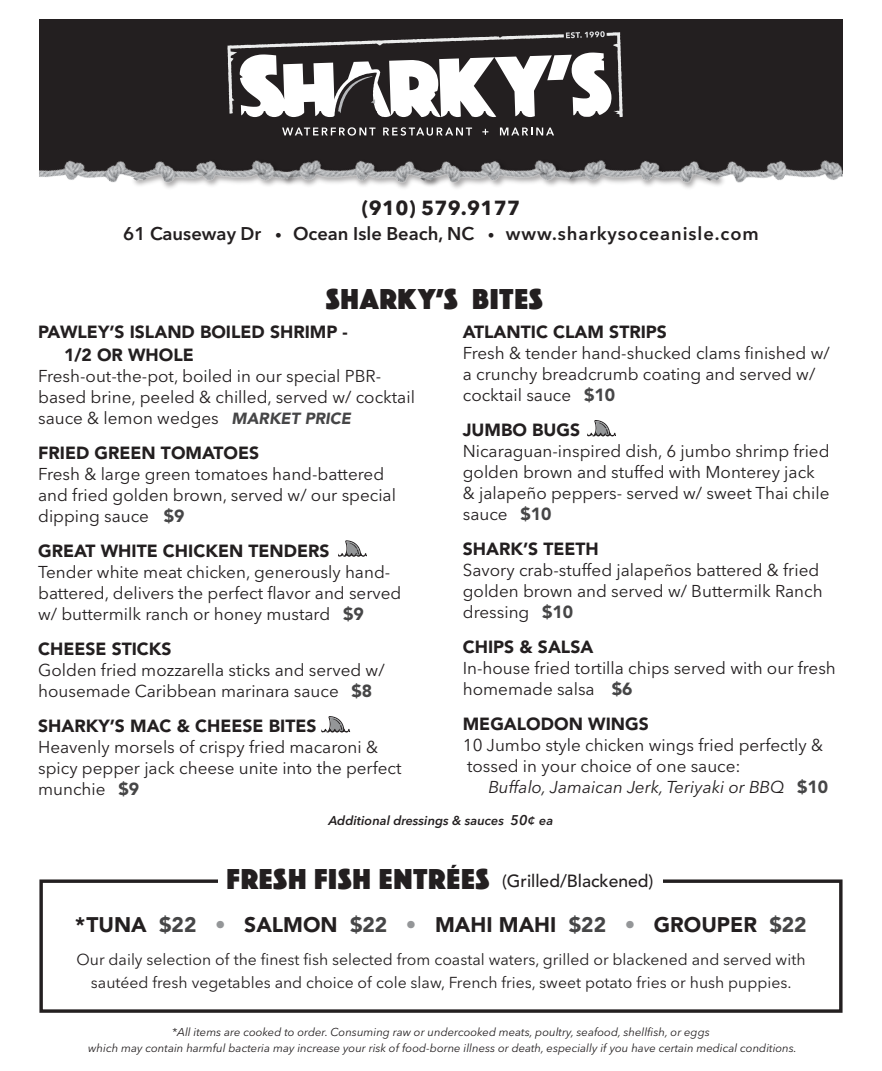
<style>
.page{position:relative;width:882px;height:1071px;background:#fff}
.page>*{position:absolute;margin:0;border:0;box-sizing:border-box;transform-origin:0 0}
.t1{font:29.75px "Phosphate Solid";letter-spacing:.03em;color:#231f20}
.t2{font:900 21px "Avenir";color:#231f20}
.t3{font:700 20.3px "Avenir Next LT Pro";letter-spacing:.01em;color:#231f20}
.t4{font:600 18.38px "Avenir Next LT Pro";color:#231f20}
.t5{font:900 17.5px/22.8px "Avenir";color:#231f20}
.t6{font:500 17.5px "Avenir LT Std";color:#231f20}
.t7{font:17.15px/21px "Avenir Next LT Pro";color:#231f20}
.t8{font:italic 17.15px "Avenir Next LT Pro";color:#231f20}
.t9{font:15.75px/22.8px "Avenir Next LT Pro";color:#231f20;text-align:center}
.t10{font:italic 600 12.78px "Avenir Next LT Pro";color:#231f20}
.t11{font:italic 11.38px/15.8px "Avenir Next LT Pro";color:#231f20;text-align:center}
.s1{font-size:13.47px}
.s2{font-family:"Avenir";font-weight:900;font-style:italic;font-size:16.1px;color:#464647}
.s3{font-family:"Avenir";font-weight:900;font-size:17.5px;color:#464647}
.s4{font-family:"Avenir";font-weight:900;font-style:normal;font-size:17.5px;color:#464647}
.s5{font-size:14px}
.s6{font-family:"Phosphate Solid";font-weight:400;font-size:29.75px}
.s7{color:#464647}
.s8{color:#949698}
</style>
<div class="page">
<div style="left:39px;top:19px;width:804px;height:154px;background:#231f20"></div>
<svg style="left:227px;top:31px;width:396px;height:74px"></svg>
<img style="left:728px;top:160px;width:115px;height:23px">
<img style="left:719px;top:164px;width:9px;height:21px">
<img style="left:576px;top:105px;width:143px;height:83px">
<img style="left:576px;top:157px;width:7px;height:31px">
<img style="left:434px;top:105px;width:142px;height:84px">
<img style="left:434px;top:157px;width:9px;height:32px">
<img style="left:294px;top:105px;width:140px;height:83px">
<img style="left:294px;top:157px;width:6px;height:31px">
<img style="left:146px;top:105px;width:148px;height:83px">
<img style="left:39px;top:160px;width:107px;height:26px">
<div style="left:39px;top:879px;width:804px;height:134px;border:3px solid #231f20"></div>
<div style="left:218px;top:876px;width:444px;height:13px;background:#fff"></div>
<svg style="left:321px;top:716px;width:29px;height:17px"></svg>
<svg style="left:587px;top:420px;width:29px;height:16px"></svg>
<svg style="left:338px;top:540px;width:29px;height:17px"></svg>
<p class="t3" style="left:362px;top:195px;width:160px">(910) 579.9177</p>
<p class="t4" style="left:123px;top:222px;width:637px">61 Causeway Dr <span class="s1">•</span> Ocean Isle Beach, NC <span class="s1">•</span> www.sharkysoceanisle.com</p>
<h1 class="t1" style="left:326px;top:284px;width:218px">SHARKY’S BITES</h1>
<p class="t5" style="left:64px;top:321px;width:285px;text-indent:-26px">PAWLEY’S ISLAND BOILED SHRIMP -<br>1/2 OR WHOLE</p>
<p class="t7" style="left:38px;top:365px;width:378px">Fresh-out-the-pot, boiled in our special PBR&shy;based brine, peeled &amp; chilled, served w/ cocktail sauce &amp; lemon wedges <span class="s2">MARKET PRICE</span></p>
<p class="t5" style="left:38px;top:441px;width:222px">FRIED GREEN TOMATOES</p>
<p class="t7" style="left:38px;top:463px;width:359px">Fresh &amp; large green tomatoes hand-battered and fried golden brown, served w/ our special dipping sauce <span class="s3">$9</span></p>
<p class="t5" style="left:38px;top:539px;width:293px">GREAT WHITE CHICKEN TENDERS</p>
<p class="t7" style="left:38px;top:561px;width:365px">Tender white meat chicken, generously hand&shy;battered, delivers the perfect flavor and served w/ buttermilk ranch or honey mustard <span class="s3">$9</span></p>
<p class="t5" style="left:38px;top:637px;width:135px">CHEESE STICKS</p>
<p class="t7" style="left:38px;top:659px;width:348px">Golden fried mozzarella sticks and served w/ housemade Caribbean marinara sauce <span class="s3">$8</span></p>
<p class="t5" style="left:38px;top:714px;width:280px">SHARKY’S MAC &amp; CHEESE BITES</p>
<p class="t7" style="left:38px;top:736px;width:365px">Heavenly morsels of crispy fried macaroni &amp; spicy pepper jack cheese unite into the perfect munchie <span class="s3">$9</span></p>
<p class="t5" style="left:463px;top:321px;width:206px">ATLANTIC CLAM STRIPS</p>
<p class="t7" style="left:463px;top:343px;width:368px">Fresh &amp; tender hand-shucked clams finished w/ a crunchy breadcrumb coating and served w/ cocktail sauce <span class="s3">$10</span></p>
<p class="t5" style="left:463px;top:419px;width:119px">JUMBO BUGS</p>
<p class="t7" style="left:463px;top:441px;width:368px">Nicaraguan-inspired dish, 6 jumbo shrimp fried golden brown and stuffed with Monterey jack &amp; jalapeño peppers- served w/ sweet Thai chile sauce <span class="s3">$10</span></p>
<p class="t5" style="left:463px;top:538px;width:138px">SHARK’S TEETH</p>
<p class="t7" style="left:463px;top:560px;width:361px">Savory crab-stuffed jalapeños battered &amp; fried golden brown and served w/ Buttermilk Ranch dressing <span class="s3">$10</span></p>
<p class="t5" style="left:463px;top:636px;width:132px">CHIPS &amp; SALSA</p>
<p class="t7" style="left:463px;top:658px;width:375px">In-house fried tortilla chips served with our fresh homemade salsa <span class="s3">$6</span></p>
<p class="t5" style="left:463px;top:713px;width:187px">MEGALODON WINGS</p>
<p class="t7" style="left:463px;top:735px;width:362px">10 Jumbo style chicken wings fried perfectly &amp; tossed in your choice of one sauce:</p>
<p class="t8" style="left:488px;top:777px;width:341px">Buffalo, Jamaican Jerk, Teriyaki or BBQ <span class="s4">$10</span></p>
<p class="t10" style="left:329px;top:813px;width:226px">Additional dressings &amp; sauces <span class="s5">50¢</span> ea</p>
<p class="t6" style="left:227px;top:871px;width:428px"><span class="s6">FRESH FISH ENTRÉES</span> (Grilled/Blackened)</p>
<p class="t2" style="left:75px;top:912px;width:733px">*TUNA <span class="s7">$22</span> <span class="s8">•</span> SALMON <span class="s7">$22</span> <span class="s8">•</span> MAHI MAHI <span class="s7">$22</span> <span class="s8">•</span> GROUPER <span class="s7">$22</span></p>
<p class="t9" style="left:76px;top:948px;width:731px">Our daily selection of the finest fish selected from coastal waters, grilled or blackened and served with sautéed fresh vegetables and choice of cole slaw, French fries, sweet potato fries or hush puppies.</p>
<p class="t11" style="left:88px;top:1025px;width:710px">*All items are cooked to order. Consuming raw or undercooked meats, poultry, seafood, shellfish, or eggs<br>which may contain harmful bacteria may increase your risk of food-borne illness or death, especially if you have certain medical conditions.</p>
</div>
